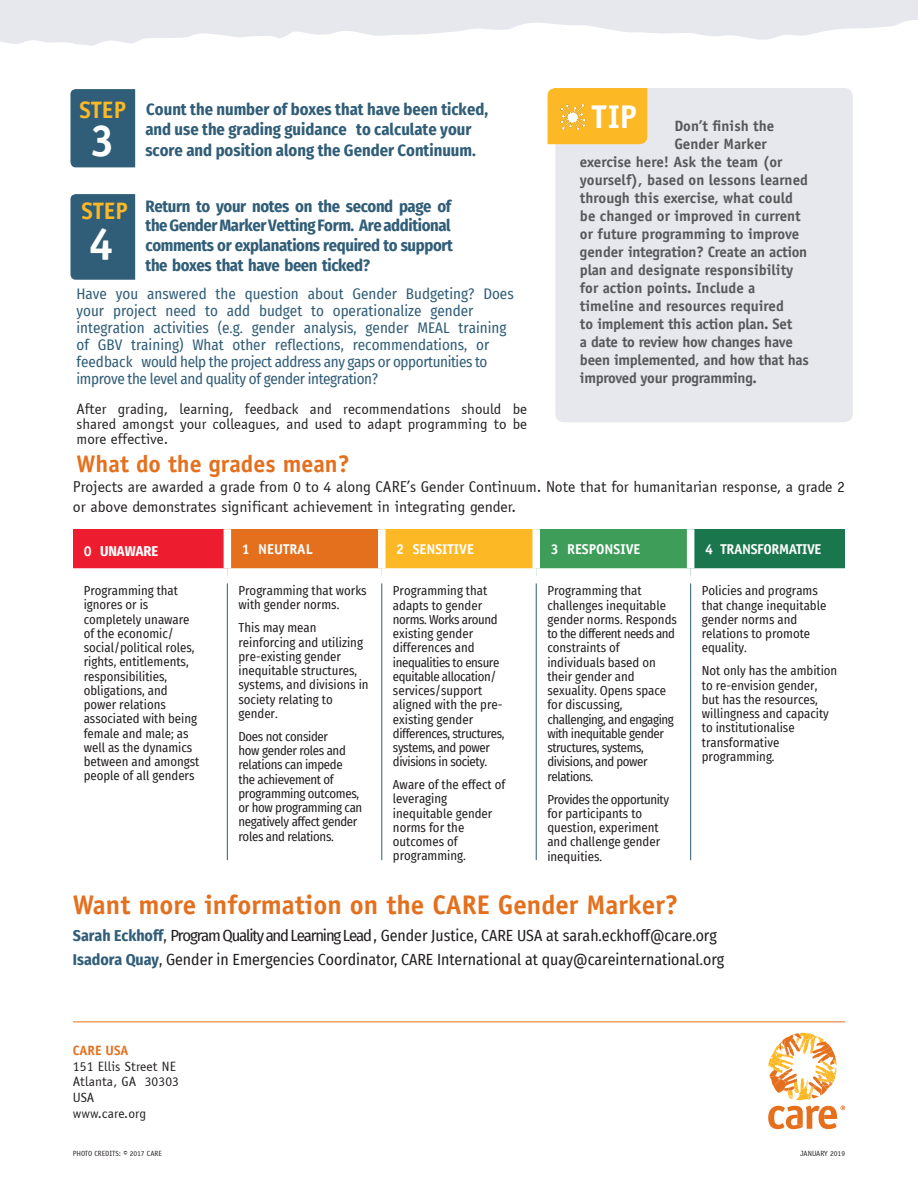
<style>
.page{position:relative;width:918px;height:1188px;background:#fff}
.page>*{position:absolute;margin:0;border:0;box-sizing:border-box;transform-origin:0 0}
.Subhead_2{font:700 44.85px "Officina Sans Std";color:#fff}
.Main_Text{font:700 33px "Officina Sans Std";color:#fff}
.Main_Text-2{font:700 27px "Officina Sans Std";color:#e4701e}
.Head_1{font:700 24px "Officina Sans Std";color:#e4701e}
.Subhead_2-2{font:700 23.85px "Officina Sans Std";letter-spacing:.01em;color:#fcb825}
.Subhead_2-3{font:700 16.5px/19.8px "Fira Sans Condensed";letter-spacing:-.025em;color:#305d77}
.Main_Text-3{font:700 16.5px/20.5px "Fira Sans Condensed";color:#305d77}
.Main_Text-4{font:15.75px/23.5px "Fira Sans Condensed";color:#231f20}
.Main_Text-5{font:15.75px/20.2px "Officina Sans";color:#231f20}
.Head_1-2{font:15px/17px "Fira Sans Condensed";color:#305d77}
.Tip{font:700 15px "Officina Sans Std";color:#57585a}
.Tip-2{font:700 15px "Officina Sans Std";letter-spacing:-.02em;color:#57585a}
.Head_1-3{font:15px/15px "Officina Sans";color:#231f20;text-align:justify}
.Table_main_txt{font:700 14.25px "Officina Sans Std";color:#fff}
.Table_main_txt-2{font:700 14.25px "Officina Sans Std";letter-spacing:-.025em;color:#fff}
.Table_main_txt-3{font:700 14.25px "Fira Sans Condensed";color:#fff}
.t1{font:13.5px/15.8px "Officina Sans";letter-spacing:.01em;color:#231f20}
.Table_main_txt-4{font:12.75px/14.2px "Fira Sans Condensed";color:#231f20}
.Table_main_txt-5{font:12.75px/14.2px "Fira Sans Condensed";letter-spacing:-.03em;color:#231f20}
.Table_main_txt-6{font:12.75px/14.2px "Fira Sans Condensed";letter-spacing:-.025em;color:#231f20}
.t2{font:7.5px "Officina Sans";color:#231f20}
.s1{font-family:"Officina Sans Std"}
.s2{font-weight:700;color:#305d77}
.s3{font-family:"Officina Sans Std";font-weight:700;color:#e4701e}
</style>
<div class="page">
<div style="left:73px;top:529px;width:154px;height:47px;background:#ed1c2f"></div>
<div style="left:227px;top:529px;width:155px;height:47px;background:#e4701e"></div>
<div style="left:382px;top:529px;width:154px;height:47px;background:#fcb825"></div>
<div style="left:536px;top:529px;width:155px;height:47px;background:#3f9d5a"></div>
<div style="left:691px;top:529px;width:154px;height:47px;background:#1a774d"></div>
<div style="left:378px;top:529px;width:8px;height:39px;background:#fff"></div>
<div style="left:532px;top:529px;width:8px;height:39px;background:#fff"></div>
<div style="left:687px;top:529px;width:7px;height:39px;background:#fff"></div>
<div style="left:224px;top:529px;width:7px;height:39px;background:#fff"></div>
<hr style="left:227px;top:583px;width:1px;height:277px;background:#305d77">
<hr style="left:381px;top:583px;width:1px;height:277px;background:#305d77">
<hr style="left:536px;top:583px;width:1px;height:277px;background:#305d77">
<hr style="left:690px;top:583px;width:1px;height:277px;background:#305d77">
<div style="left:73px;top:568px;width:154px;height:15px;background:#fff"></div>
<div style="left:227px;top:568px;width:155px;height:15px;background:#fff"></div>
<div style="left:382px;top:568px;width:154px;height:15px;background:#fff"></div>
<div style="left:536px;top:568px;width:155px;height:15px;background:#fff"></div>
<div style="left:691px;top:568px;width:154px;height:15px;background:#fff"></div>
<div style="left:70px;top:89px;width:65px;height:78px;background:#305d77"></div>
<div style="left:70px;top:194px;width:65px;height:86px;background:#305d77"></div>
<div style="left:555px;top:88px;width:298px;height:334px;background:#e6e8ed;border-radius:9px"></div>
<div style="left:548px;top:88px;width:99px;height:56px;background:#fcb825"></div>
<img style="left:556px;top:100px;width:33px;height:32px">
<hr style="left:73px;top:1022px;width:772px;height:1px;background:#e4701e">
<svg style="left:768px;top:1033px;width:77px;height:96px"></svg>
<div style="left:0;top:0;width:918px;height:54px;background:#e6e8ed"></div>
<svg style="left:0;top:20px;width:918px;height:34px;fill:#fff"></svg>
<p class="Subhead_2-2" style="left:79px;top:95px;width:48px">STEP</p>
<p class="Subhead_2" style="left:90px;top:112px;width:26px">3</p>
<p class="Main_Text-3" style="left:145px;top:98px;width:344px">Count the number of boxes that have been ticked, and use the grading guidance to calculate your score and position along the Gender Continuum.</p>
<p class="Main_Text" style="left:592px;top:96px;width:47px">TIP</p>
<p class="Tip" style="left:674px;top:117px;width:101px">Don’t finish the</p>
<p class="Tip" style="left:674px;top:135px;width:94px">Gender Marker</p>
<p class="Tip" style="left:580px;top:153px;width:204px">exercise here! Ask the team (or</p>
<p class="Tip" style="left:580px;top:171px;width:230px">yourself), based on lessons learned</p>
<p class="Tip" style="left:580px;top:189px;width:215px">through this exercise, what could</p>
<p class="Tip" style="left:580px;top:207px;width:222px">be changed or improved in current</p>
<p class="Tip" style="left:580px;top:225px;width:221px">or future programming to improve</p>
<p class="Tip-2" style="left:580px;top:243px;width:229px">gender integration? Create an action</p>
<p class="Tip" style="left:580px;top:261px;width:215px">plan and designate responsibility</p>
<p class="Tip" style="left:580px;top:279px;width:177px">for action points. Include a</p>
<p class="Tip" style="left:580px;top:297px;width:205px">timeline and resources required</p>
<p class="Tip-2" style="left:580px;top:315px;width:214px">to implement this action plan. Set</p>
<p class="Tip-2" style="left:580px;top:333px;width:214px">a date to review how changes have</p>
<p class="Tip-2" style="left:580px;top:351px;width:230px">been implemented, and how that has</p>
<p class="Tip-2" style="left:580px;top:369px;width:179px">improved your programming.</p>
<p class="Subhead_2-3" style="left:146px;top:195px;width:309px">Return to your notes on the second page of theGenderMarker Vetting Form. Are additional comments or explanations required to support the boxes that have been ticked?</p>
<p class="Subhead_2-2" style="left:81px;top:196px;width:48px">STEP</p>
<p class="Subhead_2" style="left:88px;top:216px;width:26px">4</p>
<p class="Head_1-2" style="left:77px;top:285px;width:439px">Have you answered the question about Gender Budgeting? Does your project need to add budget to operationalize gender integration activities (e.g. gender analysis, gender MEAL training of GBV training) What other reflections, recommendations, or feedback would help the project address any gaps or opportunities to improve the level and quality of gender integration?</p>
<p class="Head_1-3" style="left:77px;top:402px;width:452px">After grading, learning, feedback and recommendations should be shared amongst your colleagues, and used to adapt programming to be more effective.</p>
<p class="Head_1" style="left:77px;top:449px;width:275px">What do the grades mean?</p>
<p class="Main_Text-5" style="left:73px;top:476px;width:774px">Projects are awarded a grade from 0 to 4 along CARE’s Gender Continuum. Note that for humanitarian response, a grade 2 or above demonstrates significant achievement in integrating gender.</p>
<p class="Table_main_txt-3" style="left:84px;top:539px;width:76px"><span class="s1">0</span> UNAWARE</p>
<p class="Table_main_txt" style="left:242px;top:540px;width:72px">1 NEUTRAL</p>
<p class="Table_main_txt" style="left:396px;top:540px;width:79px">2 SENSITIVE</p>
<p class="Table_main_txt" style="left:551px;top:540px;width:91px">3 RESPONSIVE</p>
<p class="Table_main_txt-2" style="left:705px;top:540px;width:118px">4 TRANSFORMATIVE</p>
<p class="Table_main_txt-4" style="left:84px;top:583px;width:117px">Programming that ignores or is completely unaware of the economic/ social/political roles, rights, entitlements, responsibilities, obligations, and power relations associated with being female and male; as well as the dynamics between and amongst people of all genders</p>
<p class="Table_main_txt-4" style="left:239px;top:583px;width:130px">Programming that works with gender norms.</p>
<p class="Table_main_txt-5" style="left:393px;top:583px;width:113px">Programming that adapts to gender norms. Works around existing gender differences and inequalities to ensure equitable allocation/ services/support aligned with the pre&shy;existing gender differences, structures, systems, and power divisions in society.</p>
<p class="Table_main_txt-4" style="left:393px;top:777px;width:114px">Aware of the effect of leveraging inequitable gender norms for the outcomes of programming.</p>
<p class="Table_main_txt-4" style="left:547px;top:583px;width:131px">Programming that challenges inequitable gender norms. Responds to the different needs and constraints of individuals based on their gender and sexuality. Opens space for discussing, challenging, and engaging with inequitable gender structures, systems, divisions, and power relations.</p>
<p class="Table_main_txt-4" style="left:547px;top:792px;width:123px">Provides the opportunity for participants to question, experiment and challenge gender inequities.</p>
<p class="Table_main_txt-4" style="left:702px;top:583px;width:126px">Policies and programs that change inequitable gender norms and relations to promote equality.</p>
<p class="Table_main_txt-4" style="left:702px;top:663px;width:137px">Not only has the ambition to re-envision gender, but has the resources, willingness and capacity to institutionalise transformative programming.</p>
<p class="Table_main_txt-4" style="left:239px;top:620px;width:132px">This may mean reinforcing and utilizing pre-existing gender inequitable structures, systems, and divisions in society relating to gender.</p>
<p class="Table_main_txt-6" style="left:239px;top:729px;width:125px">Does not consider<br>how gender roles and relations can impede the achievement of programming outcomes, or how programming can negatively affect gender roles and relations.</p>
<p class="Main_Text-2" style="left:73px;top:888px;width:607px">Want more information on the CARE Gender Marker?</p>
<p class="Main_Text-4" style="left:73px;top:924px;width:653px"><span class="s2">Sarah Eckhoff</span>, Program Quality and Learning Lead , Gender Justice, CARE USA at sarah.eckhoff@care.org<br><span class="s2">Isadora Quay</span>, Gender in Emergencies Coordinator, CARE International at quay@careinternational.org</p>
<p class="t1" style="left:73px;top:1043px;width:105px"><span class="s3">CARE USA<br></span>151 Ellis Street NE</p>
<p class="t1" style="left:73px;top:1074px;width:108px">Atlanta, GA 30303</p>
<p class="t1" style="left:73px;top:1090px;width:23px">USA</p>
<p class="t1" style="left:73px;top:1106px;width:75px">www.care.org</p>
<p class="t2" style="left:73px;top:1149px;width:91px">PHOTO CREDITS: © 2017 CARE</p>
<p class="t2" style="left:800px;top:1149px;width:46px">JANUARY 2019</p>
</div>
